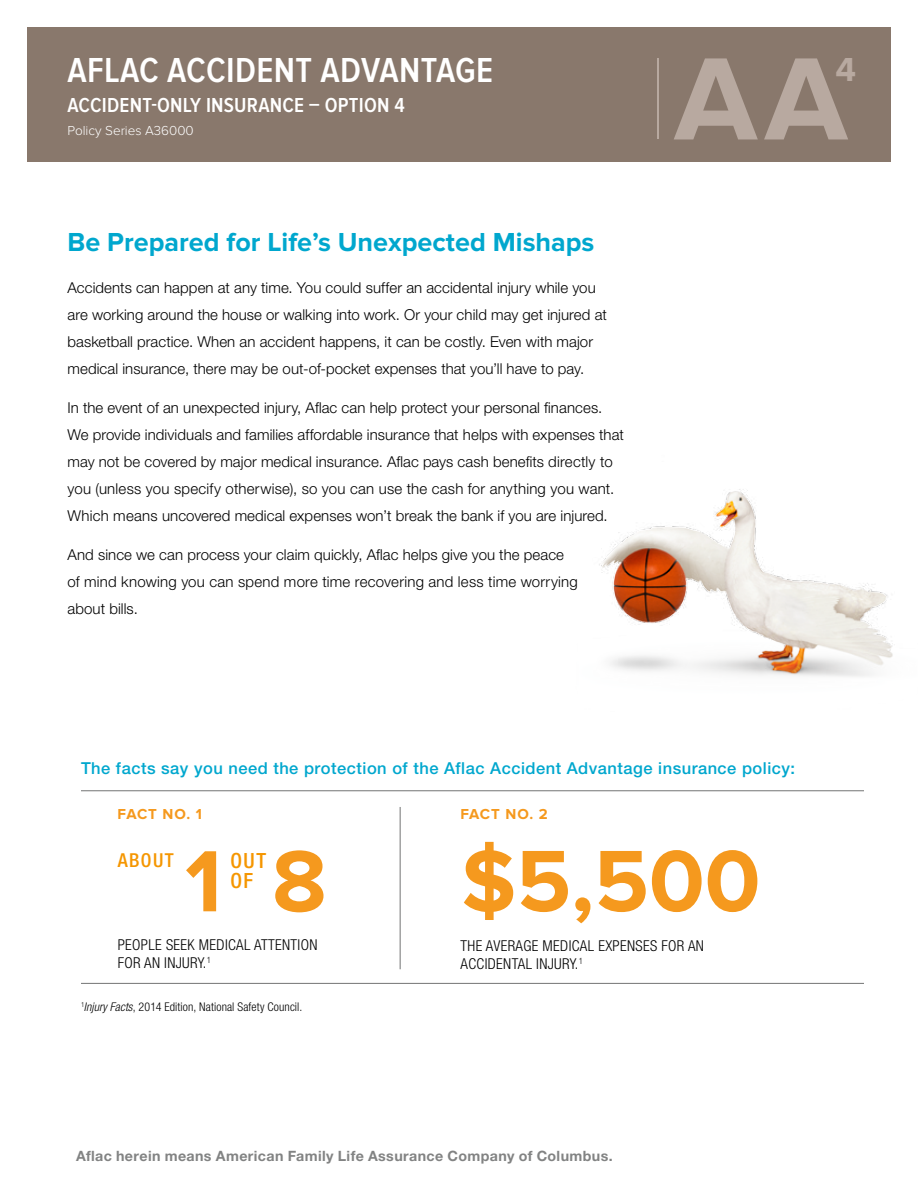
<style>
.page{position:relative;width:918px;height:1188px;background:#fff}
.page>*{position:absolute;margin:0;border:0;box-sizing:border-box;transform-origin:0 0}
.t1{font:700 121.5px "Proxima Nova";color:#b8a9a0}
.t2{font:700 90px "Proxima Nova";color:#f5991e}
.t3{font:600 36px "Proxima Nova Cond";letter-spacing:.01em;color:#fff}
.t4{font:700 34.5px "Proxima Nova";color:#b8a9a0}
.t5{font:700 27px "Proxima Nova";color:#00a7ce}
.t6{font:600 21px "Proxima Nova Cond";letter-spacing:.01em;color:#fff}
.t7{font:500 condensed 21px/19.5px "Helvetica Neue LTCE";color:#f59600}
.t8{font:500 condensed 19.2px "Helvetica Neue LTCE";letter-spacing:.075em;color:#f59600}
.t9{font:500 16.5px "Helvetica Neue CELT";letter-spacing:.03em;color:#00a7ce}
.t10{font:300 15px/27px "Helvetica Neue CELT";letter-spacing:.005em;color:#000}
.t11{font:300 condensed 15px/18px "Helvetica Neue LTCE";letter-spacing:.025em;color:#000}
.t12{font:700 15px "Proxima Nova";letter-spacing:.045em;color:#f5991e}
.t13{font:700 14.25px "Helvetica Neue CELT";letter-spacing:.025em;color:#828383}
.t14{font:300 13.5px "Proxima Nova";color:#fff}
.t15{font:300 condensed 12px "Helvetica Neue LTCE";letter-spacing:.01em;color:#000}
.s1{font-style:italic}
</style>
<div class="page">
<img style="left:599px;top:489px;width:294px;height:188px">
<div style="left:27px;top:27px;width:864px;height:135px;background:#89786c"></div>
<hr style="left:657px;top:58px;width:2px;height:81px;background:#b8a9a0">
<hr style="left:81px;top:790px;width:783px;height:1px;background:#828383">
<hr style="left:81px;top:983px;width:783px;height:1px;background:#828383">
<hr style="left:400px;top:807px;width:1px;height:162px;background:#828383">
<h3 class="t3" style="left:68px;top:51px;width:427px">AFLAC ACCIDENT ADVANTAGE</h3>
<h3 class="t4" style="left:836px;top:50px;width:22px">4</h3>
<h3 class="t6" style="left:68px;top:94px;width:339px">ACCIDENT-ONLY INSURANCE – OPTION 4</h3>
<p class="t14" style="left:68px;top:123px;width:128px">Policy Series A36000</p>
<h1 class="t1" style="left:674px;top:29px;width:175px">AA</h1>
<h3 class="t5" style="left:68px;top:226px;width:529px">Be Prepared for Life’s Unexpected Mishaps</h3>
<p class="t10" style="left:68px;top:274px;width:541px">Accidents can happen at any time. You could suffer an accidental injury while you are working around the house or walking into work. Or your child may get injured at basketball practice. When an accident happens, it can be costly. Even with major medical insurance, there may be out-of-pocket expenses that you’ll have to pay.</p>
<p class="t10" style="left:68px;top:394px;width:558px">In the event of an unexpected injury, Aflac can help protect your personal finances.<br>We provide individuals and families affordable insurance that helps with expenses that may not be covered by major medical insurance. Aflac pays cash benefits directly to you (unless you specify otherwise), so you can use the cash for anything you want.<br>Which means uncovered medical expenses won’t break the bank if you are injured.</p>
<p class="t10" style="left:68px;top:541px;width:512px">And since we can process your claim quickly, Aflac helps give you the peace of mind knowing you can spend more time recovering and less time worrying about bills.</p>
<p class="t9" style="left:81px;top:758px;width:716px">The facts say you need the protection of the Aflac Accident Advantage insurance policy:</p>
<p class="t12" style="left:118px;top:805px;width:86px">FACT NO. 1</p>
<h2 class="t2" style="left:185px;top:829px;width:143px">1 8</h2>
<h3 class="t7" style="left:230px;top:851px;width:37px">OUT<br>OF</h3>
<p class="t8" style="left:118px;top:849px;width:57px">ABOUT</p>
<p class="t11" style="left:118px;top:936px;width:201px">PEOPLE SEEK MEDICAL ATTENTION<br>FOR AN INJURY.<sup>1</sup></p>
<p class="t15" style="left:81px;top:1000px;width:223px"><sup>1</sup><span class="s1">Injury Facts</span>, 2014 Edition, National Safety Council.</p>
<p class="t12" style="left:460px;top:805px;width:89px">FACT NO. 2</p>
<h2 class="t2" style="left:461px;top:829px;width:301px">$5,500</h2>
<p class="t11" style="left:461px;top:937px;width:245px">THE AVERAGE MEDICAL EXPENSES FOR AN<br>ACCIDENTAL INJURY.<sup>1</sup></p>
<p class="t13" style="left:76px;top:1147px;width:538px">Aflac herein means American Family Life Assurance Company of Columbus.</p>
</div>
